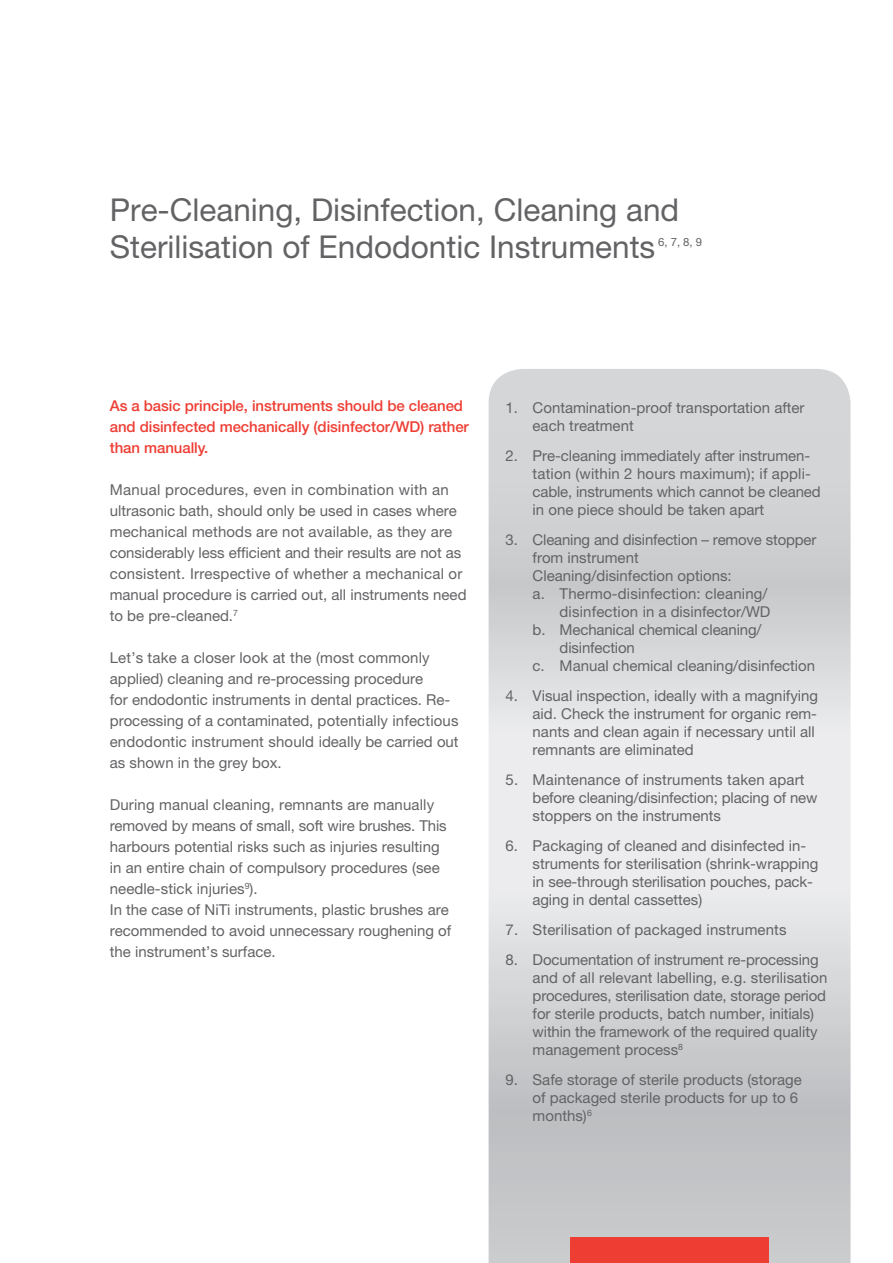
<style>
.page{position:relative;width:893px;height:1263px;background:#fff}
.page>*{position:absolute;margin:0;border:0;box-sizing:border-box;transform-origin:0 0}
.t1{font:31.5px/37.8px "Helvetica Neue LT Pro";color:#636366}
.t2{font:15px/18px "Helvetica Neue LT Pro";color:#636366}
.t3{font:500 15px/21px "Helvetica Neue LT Pro";letter-spacing:-.005em;color:#ee3e34}
.t4{font:11.4px "Helvetica Neue LT Pro";color:#636366}
</style>
<div class="page">
<svg style="left:489px;top:369px;width:361px;height:894px;background:#d5d6d8"></svg>
<div style="left:570px;top:1237px;width:199px;height:26px;background:#ee3e34"></div>
<h1 class="t1" style="left:110px;top:190px;width:571px">Pre-Cleaning, Disinfection, Cleaning and<br>Sterilisation of Endodontic Instruments</h1>
<p class="t4" style="left:658px;top:235px;width:45px">6, 7, 8, 9</p>
<p class="t3" style="left:110px;top:395px;width:361px">As a basic principle, instruments should be cleaned and disinfected mechanically (disinfector/WD) rather than manually.</p>
<p class="t2" style="left:110px;top:479px;width:358px;line-height:21px">Manual procedures, even in combination with an ultrasonic bath, should only be used in cases where mechanical methods are not available, as they are considerably less efficient and their results are not as consistent. Irrespective of whether a mechanical or manual procedure is carried out, all instruments need to be pre-cleaned.<sup>7</sup></p>
<p class="t2" style="left:110px;top:647px;width:350px;line-height:21px">Let’s take a closer look at the (most commonly applied) cleaning and re-processing procedure<br>for endodontic instruments in dental practices. Re&shy;processing of a contaminated, potentially infectious endodontic instrument should ideally be carried out as shown in the grey box.</p>
<p class="t2" style="left:110px;top:794px;width:343px;line-height:21px">During manual cleaning, remnants are manually removed by means of small, soft wire brushes. This harbours potential risks such as injuries resulting in an entire chain of compulsory procedures (see needle-stick injuries<sup>9</sup>).<br>In the case of NiTi instruments, plastic brushes are recommended to avoid unnecessary roughening of the instrument’s surface.</p>
<p class="t2" style="left:533px;top:398px;width:273px;text-indent:-27px">1. Contamination-proof transportation after each treatment</p>
<p class="t2" style="left:533px;top:446px;width:289px;text-indent:-27px">2. Pre-cleaning immediately after instrumen&shy;tation (within 2 hours maximum); if appli&shy;cable, instruments which cannot be cleaned in one piece should be taken apart</p>
<p class="t2" style="left:506px;top:530px;width:312px">3. Cleaning and disinfection – remove stopper</p>
<p class="t2" style="left:533px;top:548px;width:108px">from instrument</p>
<p class="t2" style="left:533px;top:566px;width:201px">Cleaning/disinfection options:</p>
<p class="t2" style="left:533px;top:584px;width:236px">a. Thermo-disinfection: cleaning/</p>
<p class="t2" style="left:560px;top:602px;width:212px">disinfection in a disinfector/WD</p>
<p class="t2" style="left:533px;top:620px;width:230px">b. Mechanical chemical cleaning/</p>
<p class="t2" style="left:560px;top:638px;width:77px">disinfection</p>
<p class="t2" style="left:533px;top:656px;width:284px">c. Manual chemical cleaning/disinfection</p>
<p class="t2" style="left:533px;top:686px;width:287px;text-indent:-27px">4. Visual inspection, ideally with a magnifying aid. Check the instrument for organic rem&shy;nants and clean again if necessary until all remnants are eliminated</p>
<p class="t2" style="left:533px;top:770px;width:286px;text-indent:-27px">5. Maintenance of instruments taken apart before cleaning/disinfection; placing of new stoppers on the instruments</p>
<p class="t2" style="left:533px;top:836px;width:287px;text-indent:-27px">6. Packaging of cleaned and disinfected in&shy;struments for sterilisation (shrink-wrapping in see-through sterilisation pouches, pack&shy;aging in dental cassettes)</p>
<p class="t2" style="left:506px;top:920px;width:283px">7. Sterilisation of packaged instruments</p>
<p class="t2" style="left:533px;top:950px;width:297px;text-indent:-27px">8. Documentation of instrument re-processing and of all relevant labelling, e.g. sterilisation procedures, sterilisation date, storage period for sterile products, batch number, initials) within the framework of the required quality management process<sup>8</sup></p>
<p class="t2" style="left:533px;top:1070px;width:271px;text-indent:-27px">9. Safe storage of sterile products (storage of packaged sterile products for up to 6 months)<sup>6</sup></p>
</div>
